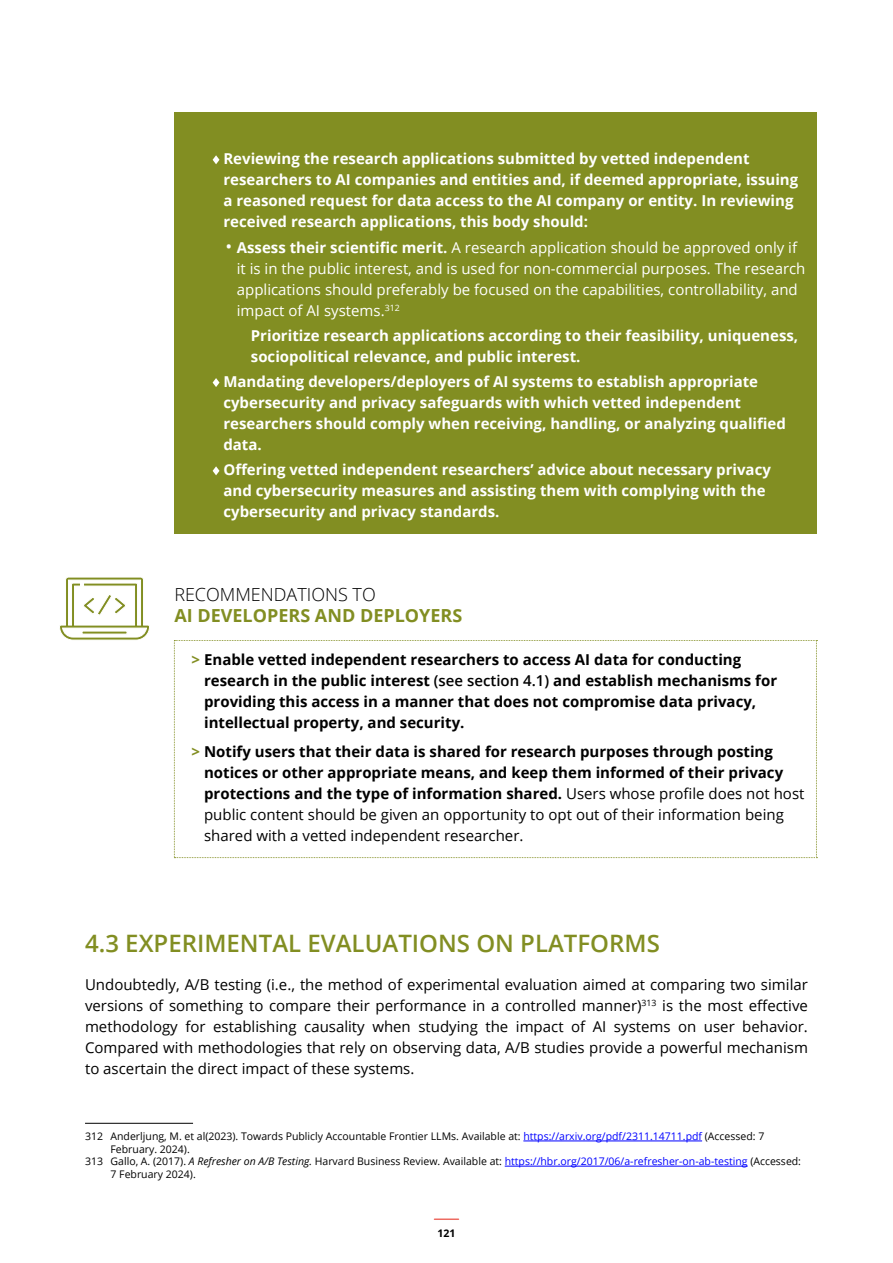
<style>
.page{position:relative;width:893px;height:1263px;background:#fff}
.page>*{position:absolute;margin:0;border:0;box-sizing:border-box;transform-origin:0 0}
.t1{font:600 24px "Open Sans";color:#828e22}
.t2{font:700 18px "Open Sans";color:#828e22}
.t3{font:300 18px "Open Sans";color:#000}
.t4{font:700 15px/21px "Open Sans";color:#fff}
.t5{font:700 15px/21px "Open Sans";color:#000}
.t6{font:15px/21px "Open Sans";color:#000;text-align:justify}
.t7{font:15px/21px "Open Sans";color:#fff}
.t8{font:10.5px "Open Sans";color:#000}
.t9{font:700 10.5px "Open Sans";color:#000}
.s1{font-size:18px}
.s2{font-weight:700}
.s3{color:#828e22}
.s4{font-weight:600}
.s5{font-weight:400}
.s6{color:#00f}
.s7{font-style:italic}
</style>
<div class="page">
<hr style="left:434px;top:1218px;width:24px;height:2px;background:#ed6b62">
<div style="left:174px;top:112px;width:642px;height:43px;background:#828e22"></div>
<div style="left:174px;top:137px;width:642px;height:107px;background:#828e22"></div>
<div style="left:174px;top:225px;width:642px;height:107px;background:#828e22"></div>
<div style="left:174px;top:313px;width:642px;height:65px;background:#828e22"></div>
<div style="left:174px;top:360px;width:642px;height:106px;background:#828e22"></div>
<div style="left:174px;top:448px;width:642px;height:86px;background:#828e22"></div>
<svg style="left:174px;top:640px;width:643px;height:218px"></svg>
<svg style="left:213px;top:155px;width:6px;height:9px"></svg>
<svg style="left:213px;top:378px;width:6px;height:9px"></svg>
<svg style="left:213px;top:466px;width:6px;height:9px"></svg>
<hr style="left:85px;top:1123px;width:108px;height:1px;background:#000">
<hr style="left:523px;top:1141px;width:179px;height:1px;background:#00f">
<hr style="left:505px;top:1166px;width:243px;height:1px;background:#00f">
<svg style="left:59px;top:577px;width:91px;height:63px"></svg>
<p class="t4" style="left:223px;top:148px;width:576px">Reviewing the research applications submitted by vetted independent researchers to AI companies and entities and, if deemed appropriate, issuing a reasoned request for data access to the AI company or entity. In reviewing received research applications, this body should:</p>
<p class="t7" style="left:237px;top:236px;width:570px;text-indent:-11px"><span class="s1">•</span> <span class="s2">Assess their scientific merit.</span> A research application should be approved only if it is in the public interest, and is used for non-commercial purposes. The research applications should preferably be focused on the capabilities, controllability, and impact of AI systems.<sup>312</sup></p>
<p class="t4" style="left:251px;top:324px;width:549px">Prioritize research applications according to their feasibility, uniqueness, sociopolitical relevance, and public interest.</p>
<p class="t4" style="left:223px;top:371px;width:564px">Mandating developers/deployers of AI systems to establish appropriate cybersecurity and privacy safeguards with which vetted independent researchers should comply when receiving, handling, or analyzing qualified data.</p>
<p class="t4" style="left:223px;top:459px;width:549px">Offering vetted independent researchers’ advice about necessary privacy and cybersecurity measures and assisting them with complying with the cybersecurity and privacy standards.</p>
<p class="t3" style="left:174px;top:582px;width:203px">RECOMMENDATIONS TO</p>
<p class="t2" style="left:174px;top:603px;width:289px">AI DEVELOPERS AND DEPLOYERS</p>
<p class="t5" style="left:204px;top:648px;width:575px;text-indent:-13px"><span class="s3">&gt;</span> Enable vetted independent researchers to access AI data for conducting research in the public interest <span class="s4">(see section 4.1)</span> and establish mechanisms for providing this access in a manner that does not compromise data privacy, intellectual property, and security.</p>
<p class="t5" style="left:204px;top:741px;width:602px;text-indent:-13px"><span class="s3">&gt;</span> Notify users that their data is shared for research purposes through posting notices or other appropriate means, and keep them informed of their privacy protections and the type of information shared. <span class="s5">Users whose profile does not host public content should be given an opportunity to opt out of their information being shared with a vetted independent researcher.</span></p>
<h1 class="t1" style="left:85px;top:927px;width:576px">4.3 EXPERIMENTAL EVALUATIONS ON PLATFORMS</h1>
<p class="t6" style="left:85px;top:974px;width:724px">Undoubtedly, A/B testing (i.e., the method of experimental evaluation aimed at comparing two similar versions of something to compare their performance in a controlled manner)<sup>313</sup> is the most effective methodology for establishing causality when studying the impact of AI systems on user behavior.<br>Compared with methodologies that rely on observing data, A/B studies provide a powerful mechanism to ascertain the direct impact of these systems.</p>
<p class="t8" style="left:85px;top:1129px;width:681px">312 Anderljung, M. et al(2023). Towards Publicly Accountable Frontier LLMs. Available at: <span class="s6">https://arxiv.org/pdf/2311.14711.pdf</span> (Accessed: 7</p>
<p class="t8" style="left:111px;top:1142px;width:81px">February. 2024).</p>
<p class="t8" style="left:85px;top:1154px;width:718px">313 Gallo, A. (2017). <span class="s7">A Refresher on A/B Testing.</span> Harvard Business Review. Available at: <span class="s6">https://hbr.org/2017/06/a-refresher-on-ab-testing</span> (Accessed:</p>
<p class="t8" style="left:111px;top:1167px;width:87px">7 February 2024).</p>
<p class="t9" style="left:437px;top:1225px;width:19px">121</p>
</div>
